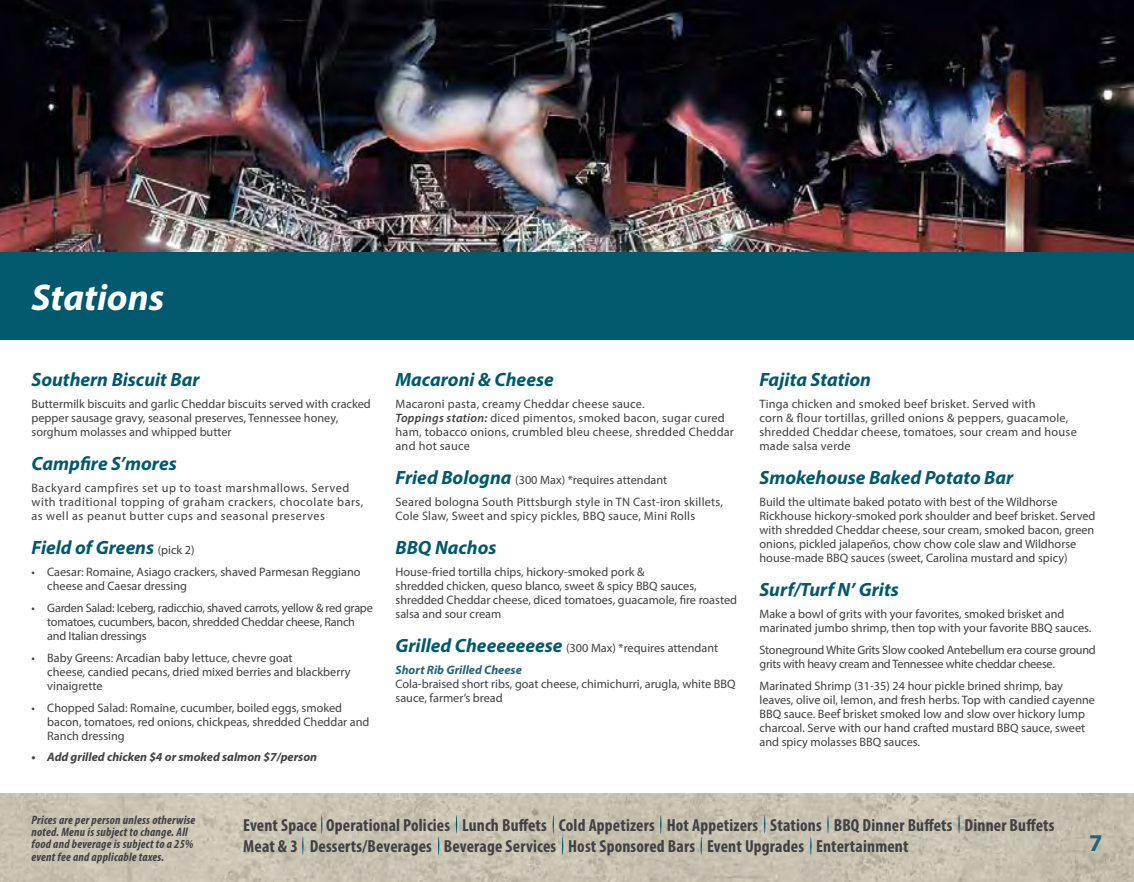
<style>
.page{position:relative;width:1134px;height:882px;background:#fff}
.page>*{position:absolute;margin:0;border:0;box-sizing:border-box;transform-origin:0 0}
.t1{font:italic 700 37.27px "Myriad Pro";color:#fff}
.t2{font:700 24.15px "Myriad Pro";color:#256376}
.t3{font:italic 700 19.25px "Myriad Pro";color:#00596d}
.t4{font:700 condensed 17.5px/21px "Myriad Pro";letter-spacing:.01em;color:#414042}
.t5{font:12.25px/14px "Myriad Pro";color:#414042}
.t6{font:12.25px/14px "Myriad Pro";letter-spacing:.02em;color:#414042}
.t7{font:12.25px/14px "Myriad Pro";letter-spacing:-.02em;color:#414042}
.t8{font:12.25px/14px "Myriad Pro";letter-spacing:.04em;color:#414042}
.t9{font:italic 700 condensed 12.25px/12.2px "Myriad Pro";letter-spacing:.02em;color:#414042}
.t10{font:italic 700 12.25px "Myriad Pro";color:#414042}
.s1{font-weight:400;font-style:normal;font-size:12.25px;color:#414042}
.s2{font-weight:600;font-style:italic}
.s3{font-weight:700;font-style:italic;font-size:19.25px;color:#00596d}
.s4{font-weight:700;font-style:italic;color:#256376}
</style>
<div class="page">
<img style="left:0;top:794px;width:1134px;height:88px">
<div style="left:0;top:251px;width:1134px;height:89px;background:#00596d"></div>
<img style="left:0;top:0;width:1134px;height:251px">
<svg style="left:321px;top:815px;width:1px;height:19px"></svg>
<svg style="left:456px;top:815px;width:1px;height:19px"></svg>
<svg style="left:553px;top:815px;width:1px;height:19px"></svg>
<svg style="left:660px;top:815px;width:2px;height:19px"></svg>
<svg style="left:764px;top:815px;width:1px;height:19px"></svg>
<svg style="left:827px;top:815px;width:2px;height:19px"></svg>
<svg style="left:810px;top:836px;width:2px;height:19px"></svg>
<svg style="left:701px;top:836px;width:1px;height:19px"></svg>
<svg style="left:562px;top:836px;width:1px;height:19px"></svg>
<svg style="left:438px;top:836px;width:1px;height:19px"></svg>
<svg style="left:302px;top:836px;width:2px;height:19px"></svg>
<svg style="left:958px;top:815px;width:2px;height:19px"></svg>
<h1 class="t1" style="left:32px;top:273px;width:134px">Stations</h1>
<h3 class="t3" style="left:32px;top:367px;width:170px">Southern Biscuit Bar</h3>
<p class="t5" style="left:32px;top:397px;width:341px">Buttermilk biscuits and garlic Cheddar biscuits served with cracked pepper sausage gravy, seasonal preserves, Tennessee honey, sorghum molasses and whipped butter</p>
<h3 class="t3" style="left:32px;top:451px;width:147px">Campfire S’mores</h3>
<p class="t8" style="left:32px;top:481px;width:333px">Backyard campfires set up to toast marshmallows. Served with traditional topping of graham crackers, chocolate bars, as well as peanut butter cups and seasonal preserves</p>
<h3 class="t3" style="left:32px;top:535px;width:165px">Field of Greens <span class="s1">(pick 2)</span></h3>
<p class="t5" style="left:47px;top:565px;width:315px;text-indent:-16px">• Caesar: Romaine, Asiago crackers, shaved Parmesan Reggiano cheese and Caesar dressing</p>
<p class="t7" style="left:47px;top:601px;width:327px;text-indent:-16px">• Garden Salad: Iceberg, radicchio, shaved carrots, yellow &amp; red grape tomatoes, cucumbers, bacon, shredded Cheddar cheese, Ranch and Italian dressings</p>
<p class="t5" style="left:47px;top:650px;width:305px;text-indent:-16px">• Baby Greens: Arcadian baby lettuce, chevre goat<br>cheese, candied pecans, dried mixed berries and blackberry vinaigrette</p>
<p class="t5" style="left:47px;top:700px;width:324px;text-indent:-16px">• Chopped Salad: Romaine, cucumber, boiled eggs, smoked bacon, tomatoes, red onions, chickpeas, shredded Cheddar and<br>Ranch dressing</p>
<p class="t10" style="left:32px;top:749px;width:287px">• Add grilled chicken $4 or smoked salmon $7/person</p>
<h3 class="t3" style="left:396px;top:367px;width:160px">Macaroni &amp; Cheese</h3>
<p class="t6" style="left:396px;top:397px;width:340px">Macaroni pasta, creamy Cheddar cheese sauce.<br><span class="s2">Toppings station:</span> diced pimentos, smoked bacon, sugar cured ham, tobacco onions, crumbled bleu cheese, shredded Cheddar and hot sauce</p>
<p class="t6" style="left:395px;top:469px;width:329px;line-height:21.9px"><span class="s3">Fried Bologna</span> (300 Max) *requires attendant<br>Seared bologna South Pittsburgh style in TN Cast-iron skillets,</p>
<p class="t6" style="left:395px;top:509px;width:301px">Cole Slaw, Sweet and spicy pickles, BBQ sauce, Mini Rolls</p>
<h3 class="t3" style="left:396px;top:535px;width:102px">BBQ Nachos</h3>
<p class="t5" style="left:396px;top:565px;width:343px">House-fried tortilla chips, hickory-smoked pork &amp;<br>shredded chicken, queso blanco, sweet &amp; spicy BBQ sauces, shredded Cheddar cheese, diced tomatoes, guacamole, fire roasted salsa and sour cream</p>
<p class="t5" style="left:396px;top:637px;width:324px;line-height:21.9px"><span class="s3">Grilled Cheeeeeeese</span> (300 Max) *requires attendant<br><span class="s4">Short Rib Grilled Cheese</span></p>
<p class="t5" style="left:396px;top:677px;width:342px">Cola-braised short ribs, goat cheese, chimichurri, arugla, white BBQ sauce, farmer’s bread</p>
<h3 class="t3" style="left:760px;top:367px;width:113px">Fajita Station</h3>
<p class="t6" style="left:760px;top:397px;width:319px">Tinga chicken and smoked beef brisket. Served with<br>corn &amp; flour tortillas, grilled onions &amp; peppers, guacamole, shredded Cheddar cheese, tomatoes, sour cream and house made salsa verde</p>
<h3 class="t3" style="left:760px;top:465px;width:255px">Smokehouse Baked Potato Bar</h3>
<p class="t5" style="left:760px;top:495px;width:338px">Build the ultimate baked potato with best of the Wildhorse Rickhouse hickory-smoked pork shoulder and beef brisket. Served with shredded Cheddar cheese, sour cream, smoked bacon, green onions, pickled jalapeños, chow chow cole slaw and Wildhorse house-made BBQ sauces (sweet, Carolina mustard and spicy)</p>
<h3 class="t3" style="left:760px;top:577px;width:141px">Surf/Turf N’ Grits</h3>
<p class="t5" style="left:760px;top:607px;width:334px">Make a bowl of grits with your favorites, smoked brisket and marinated jumbo shrimp, then top with your favorite BBQ sauces.</p>
<p class="t7" style="left:760px;top:643px;width:338px">Stoneground White Grits Slow cooked Antebellum era course ground grits with heavy cream and Tennessee white cheddar cheese.</p>
<p class="t5" style="left:760px;top:678px;width:337px">Marinated Shrimp (31-35) 24 hour pickle brined shrimp, bay leaves, olive oil, lemon, and fresh herbs. Top with candied cayenne BBQ sauce. Beef brisket smoked low and slow over hickory lump charcoal. Serve with our hand crafted mustard BBQ sauce, sweet and spicy molasses BBQ sauces.</p>
<p class="t9" style="left:32px;top:813px;width:165px">Prices are per person unless otherwise noted. Menu is subject to change. All food and beverage is subject to a 25% event fee and applicable taxes.</p>
<h3 class="t4" style="left:243px;top:815px;width:813px">Event Space Operational Policies Lunch Buffets Cold Appetizers Hot Appetizers Stations BBQ Dinner Buffets Dinner Buffets<br>Meat &amp; 3 Desserts/Beverages Beverage Services Host Sponsored Bars Event Upgrades Entertainment</h3>
<h2 class="t2" style="left:1089px;top:827px;width:15px">7</h2>
</div>
